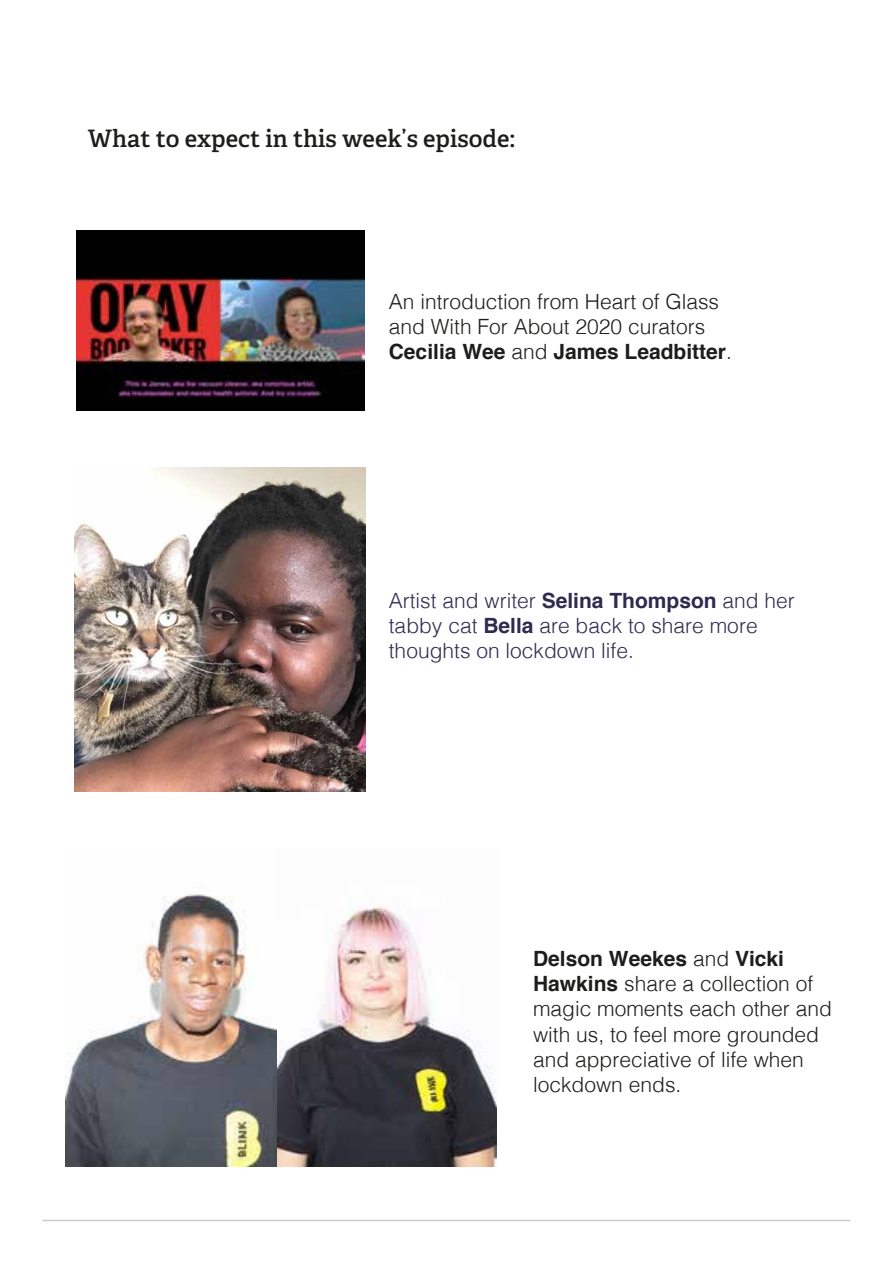
<style>
.page{position:relative;width:893px;height:1263px;background:#fff}
.page>*{position:absolute;margin:0;border:0;box-sizing:border-box;transform-origin:0 0}
.t1{font:24px "Adelle PE Sb";color:#1d1d1b}
.t2{font:300 21px/25.2px "Helvetica";color:#1d1d1b}
.t3{font:300 21px/25.2px "Helvetica";color:#2f2b4e}
.s1{font-weight:700}
</style>
<div class="page">
<img style="left:76px;top:231px;width:288px;height:180px">
<img style="left:66px;top:894px;width:212px;height:272px">
<img style="left:278px;top:905px;width:219px;height:261px">
<img style="left:75px;top:468px;width:291px;height:323px">
<hr style="left:43px;top:1220px;width:807px;height:1px;background:#cacaca">
<p class="t1" style="left:88px;top:121px;width:429px">What to expect in this week’s episode:</p>
<p class="t2" style="left:389px;top:287px;width:345px">An introduction from Heart of Glass and With For About 2020 curators<br><span class="s1">Cecilia Wee</span> and <span class="s1">James Leadbitter</span>.</p>
<p class="t3" style="left:389px;top:586px;width:408px">Artist and writer <span class="s1">Selina Thompson</span> and her tabby cat <span class="s1">Bella</span> are back to share more thoughts on lockdown life.</p>
<p class="t2" style="left:533px;top:944px;width:300px"><span class="s1">Delson Weekes</span> and <span class="s1">Vicki<br>Hawkins</span> share a collection of magic moments each other and with us, to feel more grounded and appreciative of life when lockdown ends.</p>
</div>
